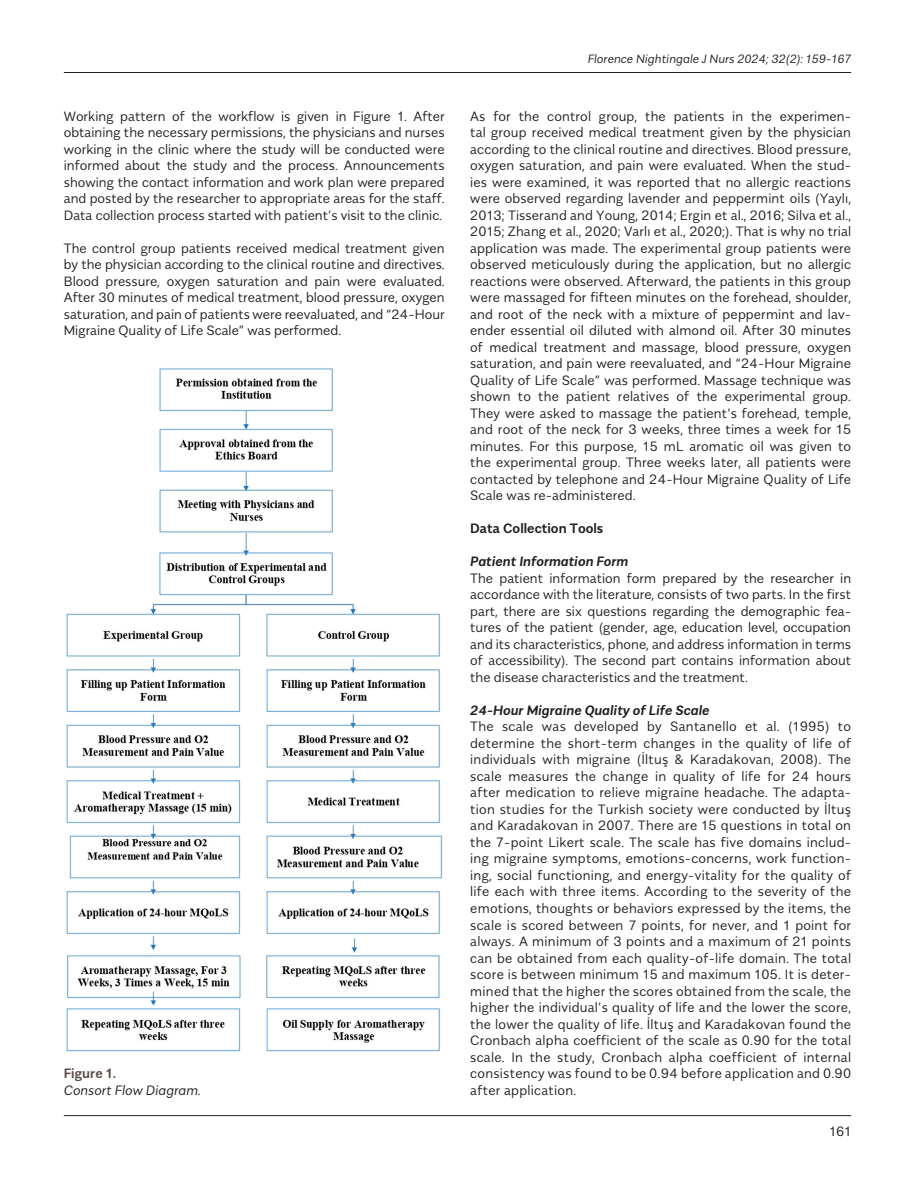
<style>
.page{position:relative;width:915px;height:1191px;background:#fff}
.page>*{position:absolute;margin:0;border:0;box-sizing:border-box;transform-origin:0 0}
.t1{font:300 13.5px/16.5px "Alergia Normal";color:#231f20;text-align:justify}
.t2{font:italic 600 13.5px "Alergia Normal";color:#231f20}
.t3{font:600 13.5px "Alergia Normal";color:#231f20}
.t4{font:italic 300 13.5px "Alergia Normal";color:#231f20}
.t5{font:600 13.5px "Alergia Normal";color:#5d4c46}
.t6{font:italic 300 12px "Alergia Normal";color:#231f20}
</style>
<div class="page">
<hr style="left:64px;top:1115px;width:786px;height:1px;background:#231f20">
<hr style="left:64px;top:72px;width:786px;height:1px;background:#231f20">
<img style="left:66px;top:368px;width:377px;height:684px">
<p class="t1" style="left:64px;top:107px;width:382px">Working pattern of the workflow is given in Figure 1. After obtaining the necessary permissions, the physicians and nurses working in the clinic where the study will be conducted were informed about the study and the process. Announcements showing the contact information and work plan were prepared and posted by the researcher to appropriate areas for the staff.<br>Data collection process started with patient’s visit to the clinic.</p>
<p class="t1" style="left:64px;top:239px;width:382px">The control group patients received medical treatment given by the physician according to the clinical routine and directives.<br>Blood pressure, oxygen saturation and pain were evaluated.<br>After 30 minutes of medical treatment, blood pressure, oxygen saturation, and pain of patients were reevaluated, and “24-Hour Migraine Quality of Life Scale” was performed.</p>
<p class="t5" style="left:64px;top:1062px;width:54px">Figure 1.</p>
<p class="t4" style="left:64px;top:1079px;width:139px">Consort Flow Diagram.</p>
<p class="t6" style="left:587px;top:49px;width:265px">Florence Nightingale J Nurs 2024; 32(2): 159-167</p>
<p class="t1" style="left:470px;top:107px;width:382px">As for the control group, the patients in the experimen&shy;tal group received medical treatment given by the physician according to the clinical routine and directives. Blood pressure, oxygen saturation, and pain were evaluated. When the stud&shy;ies were examined, it was reported that no allergic reactions were observed regarding lavender and peppermint oils (Yaylı, 2013; Tisserand and Young, 2014; Ergin et al., 2016; Silva et al., 2015; Zhang et al., 2020; Varlı et al., 2020;). That is why no trial application was made. The experimental group patients were observed meticulously during the application, but no allergic reactions were observed. Afterward, the patients in this group were massaged for fifteen minutes on the forehead, shoulder, and root of the neck with a mixture of peppermint and lav&shy;ender essential oil diluted with almond oil. After 30 minutes of medical treatment and massage, blood pressure, oxygen saturation, and pain were reevaluated, and “24-Hour Migraine Quality of Life Scale” was performed. Massage technique was shown to the patient relatives of the experimental group.<br>They were asked to massage the patient’s forehead, temple, and root of the neck for 3 weeks, three times a week for 15 minutes. For this purpose, 15 mL aromatic oil was given to the experimental group. Three weeks later, all patients were contacted by telephone and 24-Hour Migraine Quality of Life Scale was re-administered.</p>
<p class="t3" style="left:470px;top:518px;width:135px">Data Collection Tools</p>
<p class="t2" style="left:470px;top:551px;width:160px">Patient Information Form</p>
<p class="t1" style="left:470px;top:569px;width:382px">The patient information form prepared by the researcher in accordance with the literature, consists of two parts. In the first part, there are six questions regarding the demographic fea&shy;tures of the patient (gender, age, education level, occupation and its characteristics, phone, and address information in terms of accessibility). The second part contains information about the disease characteristics and the treatment.</p>
<p class="t2" style="left:470px;top:699px;width:241px">24-Hour Migraine Quality of Life Scale</p>
<p class="t1" style="left:470px;top:717px;width:382px">The scale was developed by Santanello et al. (1995) to determine the short-term changes in the quality of life of individuals with migraine (İltuş &amp; Karadakovan, 2008). The scale measures the change in quality of life for 24 hours after medication to relieve migraine headache. The adapta&shy;tion studies for the Turkish society were conducted by İltuş and Karadakovan in 2007. There are 15 questions in total on the 7-point Likert scale. The scale has five domains includ&shy;ing migraine symptoms, emotions-concerns, work function&shy;ing, social functioning, and energy-vitality for the quality of life each with three items. According to the severity of the emotions, thoughts or behaviors expressed by the items, the scale is scored between 7 points, for never, and 1 point for always. A minimum of 3 points and a maximum of 21 points can be obtained from each quality-of-life domain. The total score is between minimum 15 and maximum 105. It is deter&shy;mined that the higher the scores obtained from the scale, the higher the individual’s quality of life and the lower the score, the lower the quality of life. İltuş and Karadakovan found the Cronbach alpha coefficient of the scale as 0.90 for the total scale. In the study, Cronbach alpha coefficient of internal consistency was found to be 0.94 before application and 0.90 after application.</p>
<p class="t1" style="left:829px;top:1122px;width:23px">161</p>
</div>
